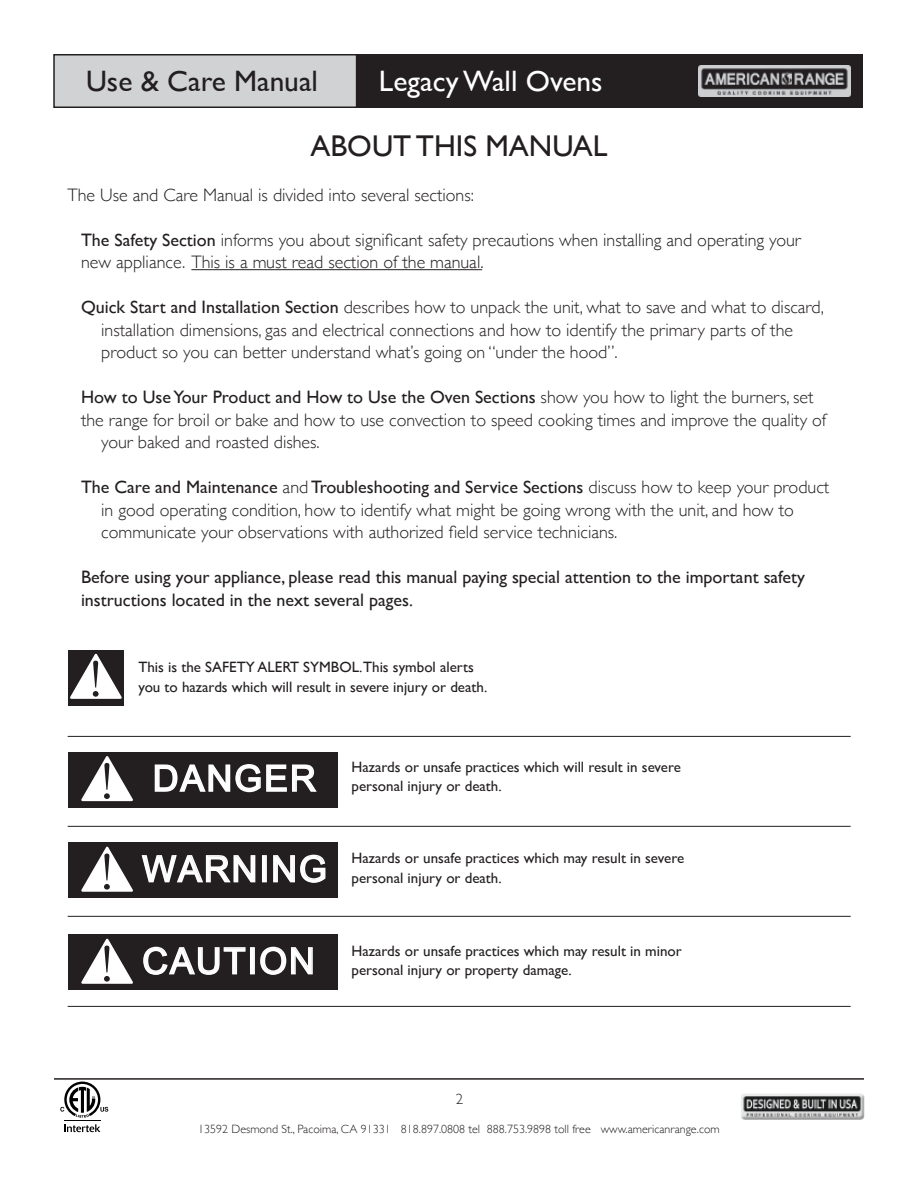
<style>
.page{position:relative;width:918px;height:1188px;background:#fff}
.page>*{position:absolute;margin:0;border:0;box-sizing:border-box;transform-origin:0 0}
.t1{font:51px "Optima";color:#231f20}
.t2{font:36px "Arial";letter-spacing:.05em;color:#fff}
.t3{font:30px "Gill Sans";color:#231f20}
.t4{font:29.55px "Gill Sans";color:#fff}
.t5{font:29.55px "Gill Sans";color:#231f20}
.t6{font:300 18px/22.5px "Gill Sans";color:#231f20}
.t7{font:18px "Gill Sans";color:#231f20}
.t8{font:15px "Gill Sans";color:#231f20}
.t9{font:300 15px "Gill Sans";color:#231f20}
.t10{font:300 12px "Gill Sans";color:#231f20}
.s1{font-weight:400}
.s2{font-weight:300}
.s3{font-family:"Optima";font-size:51px;color:#231f20}
</style>
<div class="page">
<div style="left:356px;top:54px;width:506px;height:54px;background:#231f20"></div>
<div style="left:54px;top:55px;width:303px;height:52px;background:#d1d2d4"></div>
<div style="left:53px;top:54px;width:304px;height:54px;border:2px solid #231f20"></div>
<img style="left:699px;top:66px;width:151px;height:30px">
<hr style="left:54px;top:1078px;width:810px;height:2px;background:#231f20">
<img style="left:741px;top:1093px;width:124px;height:27px">
<hr style="left:191px;top:269px;width:291px;height:1px;background:#231f20">
<div style="left:68px;top:650px;width:56px;height:55px;background:#231f20"></div>
<svg style="left:70px;top:653px;width:52px;height:46px"></svg>
<div style="left:68px;top:752px;width:270px;height:56px;background:#231f20"></div>
<svg style="left:154px;top:764px;width:163px;height:29px"></svg>
<svg style="left:81px;top:756px;width:52px;height:46px"></svg>
<div style="left:68px;top:843px;width:270px;height:55px;background:#231f20"></div>
<svg style="left:141px;top:855px;width:115px;height:28px"></svg>
<div style="left:262px;top:855px;width:5px;height:27px;border:2px solid #fff"></div>
<svg style="left:273px;top:854px;width:53px;height:29px"></svg>
<svg style="left:81px;top:846px;width:52px;height:46px"></svg>
<div style="left:68px;top:935px;width:270px;height:55px;background:#231f20"></div>
<svg style="left:143px;top:946px;width:103px;height:29px"></svg>
<div style="left:250px;top:947px;width:5px;height:27px;border:2px solid #fff"></div>
<svg style="left:260px;top:946px;width:53px;height:29px"></svg>
<svg style="left:81px;top:938px;width:52px;height:46px"></svg>
<hr style="left:68px;top:736px;width:783px;height:1px;background:#231f20">
<hr style="left:68px;top:826px;width:783px;height:1px;background:#231f20">
<hr style="left:68px;top:916px;width:783px;height:1px;background:#231f20">
<hr style="left:68px;top:1006px;width:783px;height:1px;background:#231f20">
<svg style="left:64px;top:1124px;width:36px;height:8px"></svg>
<hr style="left:64px;top:1120px;width:36px;height:1px;background:#000">
<svg style="left:60px;top:1082px;width:48px;height:36px"></svg>
<p class="t5" style="left:86px;top:64px;width:233px">Use &amp; Care Manual</p>
<p class="t4" style="left:379px;top:64px;width:225px">Legacy Wall Ovens</p>
<p class="t3" style="left:310px;top:128px;width:299px">ABOUT THIS MANUAL</p>
<p class="t6" style="left:68px;top:183px;width:408px">The Use and Care Manual is divided into several sections:</p>
<p class="t6" style="left:81px;top:228px;width:721px"><span class="s1">The Safety Section</span> informs you about significant safety precautions when installing and operating your new appliance. This is a must read section of the manual.</p>
<p class="t6" style="left:101px;top:295px;width:724px;text-indent:-20px"><span class="s1">Quick Start and Installation Section</span> describes how to unpack the unit, what to save and what to discard, installation dimensions, gas and electrical connections and how to identify the primary parts of the product so you can better understand what’s going on “under the hood”.</p>
<p class="t7" style="left:81px;top:387px;width:734px">How to Use Your Product and How to Use the Oven Sections <span class="s2">show you how to light the burners, set</span></p>
<p class="t6" style="left:81px;top:408px;width:747px">the range for broil or bake and how to use convection to speed cooking times and improve the quality of</p>
<p class="t6" style="left:101px;top:430px;width:220px">your baked and roasted dishes.</p>
<p class="t7" style="left:81px;top:477px;width:750px">The Care and Maintenance <span class="s2">and</span> Troubleshooting and Service Sections <span class="s2">discuss how to keep your product</span></p>
<p class="t6" style="left:101px;top:498px;width:694px">in good operating condition, how to identify what might be going wrong with the unit, and how to communicate your observations with authorized field service technicians.</p>
<p class="t7" style="left:81px;top:567px;width:726px">Before using your appliance, please read this manual paying special attention to the important safety</p>
<p class="t7" style="left:81px;top:589px;width:334px">instructions located in the next several pages.</p>
<p class="t1" style="left:87px;top:649px;width:18px">!</p>
<p class="t8" style="left:138px;top:658px;width:337px">This is the SAFETY ALERT SYMBOL.This symbol alerts</p>
<p class="t8" style="left:138px;top:678px;width:350px">you to hazards which will result in severe injury or death.</p>
<p class="t2" style="left:98px;top:755px;width:219px"><span class="s3">!</span> DANGER</p>
<p class="t8" style="left:352px;top:758px;width:331px">Hazards or unsafe practices which will result in severe</p>
<p class="t8" style="left:352px;top:777px;width:152px">personal injury or death.</p>
<p class="t2" style="left:98px;top:845px;width:230px"><span class="s3">!</span> WARNING</p>
<p class="t8" style="left:352px;top:849px;width:334px">Hazards or unsafe practices which may result in severe</p>
<p class="t8" style="left:352px;top:869px;width:152px">personal injury or death.</p>
<p class="t2" style="left:98px;top:937px;width:218px"><span class="s3">!</span> CAUTION</p>
<p class="t8" style="left:352px;top:942px;width:332px">Hazards or unsafe practices which may result in minor</p>
<p class="t8" style="left:352px;top:961px;width:222px">personal injury or property damage.</p>
<p class="t9" style="left:456px;top:1087px;width:9px">2</p>
<p class="t10" style="left:198px;top:1120px;width:523px">13592 Desmond St., Pacoima, CA 91331 818.897.0808 tel 888.753.9898 toll free www.americanrange.com</p>
</div>
